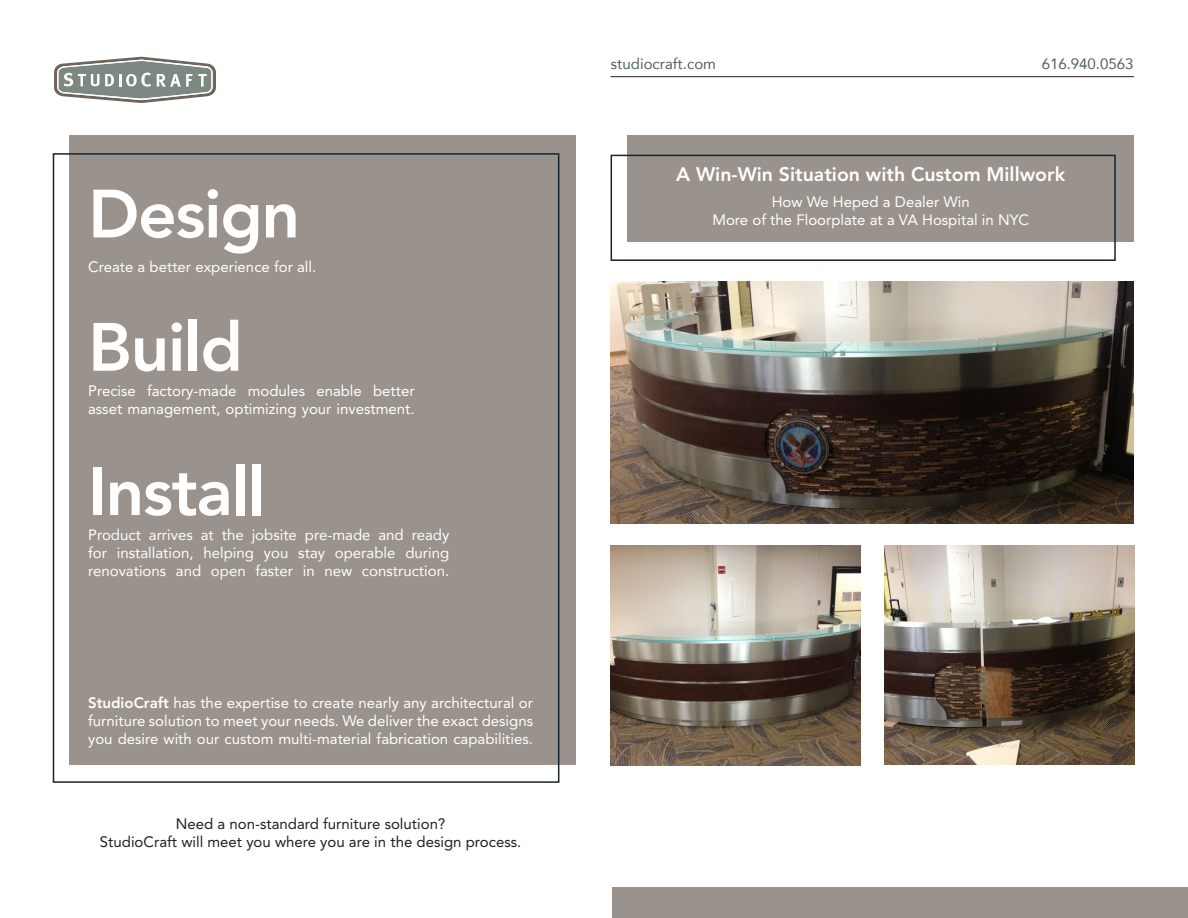
<style>
.page{position:relative;width:1188px;height:918px;background:#fff}
.page>*{position:absolute;margin:0;border:0;box-sizing:border-box;transform-origin:0 0}
.t1{font:800 67.5px "Avenir LT Pro";letter-spacing:-.02em;color:#fff}
.t2{font:800 19.5px "Avenir LT Pro";color:#fff}
.t3{font:15px/18px "Avenir LT Pro";color:#fff}
.t4{font:15px/18px "Avenir";color:#fff;text-align:justify}
.t5{font:15px/18px "Avenir LT Pro";color:#231f20;text-align:center}
.t6{font:15px "Avenir";color:#4f6158}
.s1{font-weight:800}
</style>
<div class="page">
<svg style="left:54px;top:57px;width:162px;height:46px"></svg>
<div style="left:612px;top:887px;width:576px;height:31px;background:#9a938d"></div>
<div style="left:69px;top:135px;width:507px;height:630px;background:#9a938d"></div>
<div style="left:53px;top:153px;width:506px;height:630px;border:2px solid #16242e"></div>
<hr style="left:611px;top:76px;width:523px;height:1px;background:#231f20">
<div style="left:627px;top:135px;width:507px;height:106px;background:#9a938d"></div>
<div style="left:611px;top:155px;width:505px;height:106px;border:2px solid #16242e"></div>
<img style="left:611px;top:282px;width:523px;height:241px">
<img style="left:885px;top:545px;width:249px;height:220px">
<img style="left:611px;top:545px;width:249px;height:220px">
<h1 class="t1" style="left:88px;top:174px;width:214px">Design</h1>
<p class="t3" style="left:88px;top:257px;width:230px">Create a better experience for all.</p>
<h1 class="t1" style="left:88px;top:307px;width:156px">Build</h1>
<p class="t3" style="left:88px;top:382px;width:328px">Precise factory-made modules enable better asset management, optimizing your investment.</p>
<h1 class="t1" style="left:88px;top:452px;width:179px">Install</h1>
<p class="t4" style="left:88px;top:526px;width:363px">Product arrives at the jobsite pre-made and ready for installation, helping you stay operable during renovations and open faster in new construction.</p>
<p class="t3" style="left:88px;top:694px;width:446px;text-align:justify"><span class="s1">StudioCraft</span> has the expertise to create nearly any architectural or furniture solution to meet your needs. We deliver the exact designs you desire with our custom multi-material fabrication capabilities.</p>
<p class="t5" style="left:100px;top:814px;width:423px">Need a non-standard furniture solution?<br>StudioCraft will meet you where you are in the design process.</p>
<p class="t6" style="left:611px;top:51px;width:107px">studiocraft.com</p>
<p class="t6" style="left:1042px;top:51px;width:93px">616.940.0563</p>
<p class="t2" style="left:676px;top:163px;width:390px">A Win-Win Situation with Custom Millwork</p>
<p class="t3" style="left:772px;top:192px;width:200px">How We Heped a Dealer Win</p>
<p class="t3" style="left:712px;top:210px;width:318px">More of the Floorplate at a VA Hospital in NYC</p>
</div>
